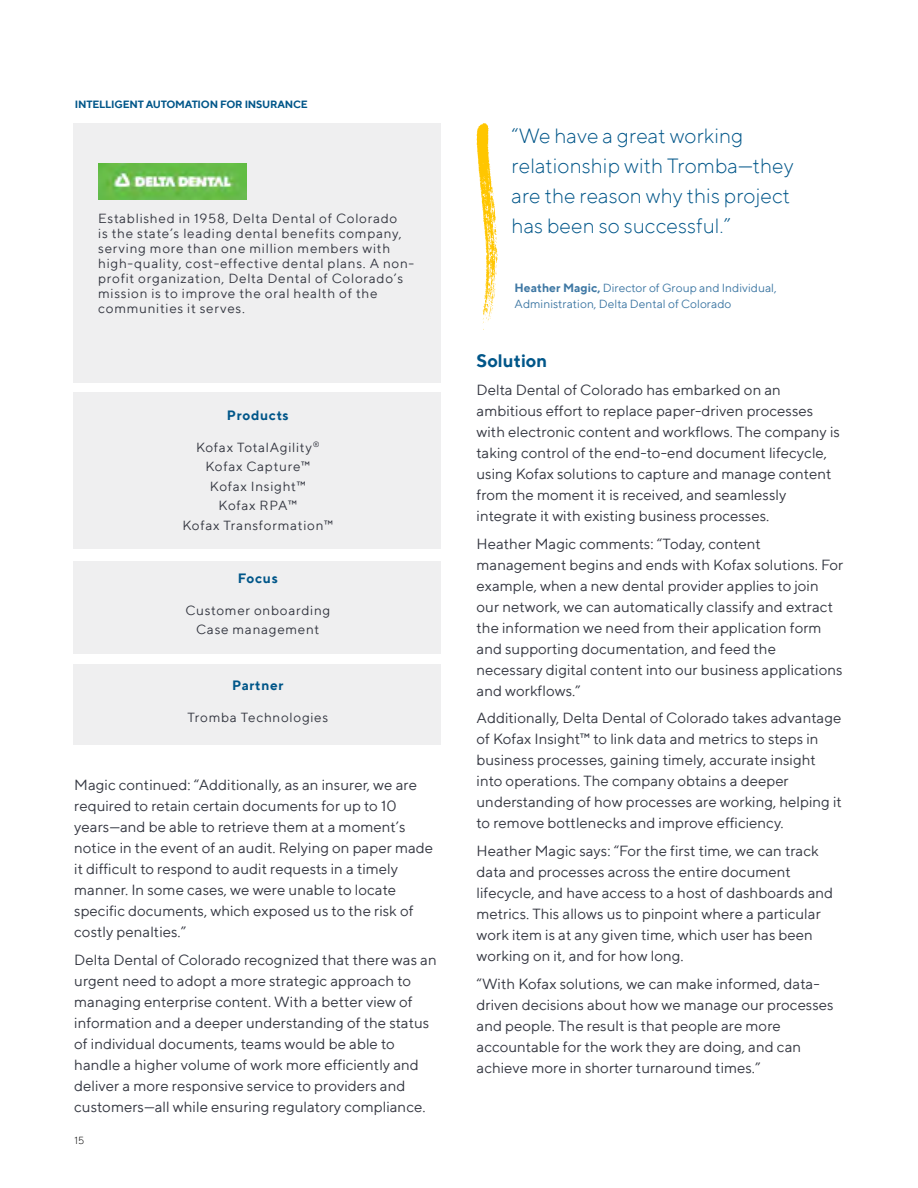
<style>
.page{position:relative;width:918px;height:1188px;background:#fff}
.page>*{position:absolute;margin:0;border:0;box-sizing:border-box;transform-origin:0 0}
.t1{font:300 21px/30px "TT Norms";color:#005689}
.t2{font:700 18px "TT Norms";color:#005689}
.t3{font:15px/21px "TT Norms";color:#343741}
.t4{font:13.5px/15px "TT Norms";letter-spacing:.05em;color:#343741;text-align:center}
.t5{font:700 13.5px "TT Norms";letter-spacing:.05em;color:#005689}
.t6{font:12px/16.5px "TT Norms";color:#3f78a4}
.t7{font:700 10.5px "TT Norms";letter-spacing:-.02em;color:#005689}
.t8{font:300 10.5px "TT Norms";color:#000}
.s1{font-weight:700}
</style>
<div class="page">
<svg style="left:476px;top:123px;width:22px;height:207px"></svg>
<div style="left:73px;top:123px;width:368px;height:259px;background:#efeff0"></div>
<div style="left:73px;top:392px;width:368px;height:157px;background:#efeff0"></div>
<div style="left:73px;top:562px;width:368px;height:92px;background:#efeff0"></div>
<div style="left:73px;top:664px;width:368px;height:81px;background:#efeff0"></div>
<img style="left:98px;top:163px;width:148px;height:37px">
<p class="t7" style="left:75px;top:98px;width:234px">INTELLIGENT AUTOMATION FOR INSURANCE</p>
<p class="t4" style="left:98px;top:210px;width:318px;text-align:left">Established in 1958, Delta Dental of Colorado<br>is the state’s leading dental benefits company, serving more than one million members with high-quality, cost-effective dental plans. A non&shy;profit organization, Delta Dental of Colorado’s mission is to improve the oral health of the communities it serves.</p>
<p class="t5" style="left:227px;top:407px;width:63px">Products</p>
<p class="t4" style="left:182px;top:437px;width:152px;line-height:19.5px">Kofax TotalAgility<sup>®<br></sup>Kofax Capture™<br>Kofax Insight™<br>Kofax RPA™<br>Kofax Transformation™</p>
<p class="t5" style="left:238px;top:570px;width:42px">Focus</p>
<p class="t4" style="left:185px;top:600px;width:146px;line-height:19.5px">Customer onboarding<br>Case management</p>
<p class="t5" style="left:232px;top:677px;width:53px">Partner</p>
<p class="t4" style="left:187px;top:709px;width:142px">Tromba Technologies</p>
<p class="t3" style="left:74px;top:774px;width:360px">Magic continued: “Additionally, as an insurer, we are required to retain certain documents for up to 10 years—and be able to retrieve them at a moment’s notice in the event of an audit. Relying on paper made it difficult to respond to audit requests in a timely manner. In some cases, we were unable to locate specific documents, which exposed us to the risk of costly penalties.”</p>
<p class="t3" style="left:74px;top:949px;width:364px">Delta Dental of Colorado recognized that there was an urgent need to adopt a more strategic approach to managing enterprise content. With a better view of information and a deeper understanding of the status of individual documents, teams would be able to handle a higher volume of work more efficiently and deliver a more responsive service to providers and customers—all while ensuring regulatory compliance.</p>
<p class="t8" style="left:75px;top:1134px;width:11px">15</p>
<h1 class="t1" style="left:512px;top:120px;width:284px">“We have a great working relationship with Tromba—they are the reason why this project has been so successful.”</h1>
<p class="t6" style="left:515px;top:279px;width:264px"><span class="s1">Heather Magic,</span> Director of Group and Individual,<br>Administration, Delta Dental of Colorado</p>
<p class="t2" style="left:477px;top:350px;width:72px">Solution</p>
<p class="t3" style="left:477px;top:379px;width:365px">Delta Dental of Colorado has embarked on an ambitious effort to replace paper-driven processes with electronic content and workflows. The company is taking control of the end-to-end document lifecycle, using Kofax solutions to capture and manage content from the moment it is received, and seamlessly integrate it with existing business processes.</p>
<p class="t3" style="left:477px;top:533px;width:368px">Heather Magic comments: “Today, content management begins and ends with Kofax solutions. For example, when a new dental provider applies to join our network, we can automatically classify and extract the information we need from their application form and supporting documentation, and feed the necessary digital content into our business applications and workflows.”</p>
<p class="t3" style="left:477px;top:707px;width:367px">Additionally, Delta Dental of Colorado takes advantage of Kofax Insight™ to link data and metrics to steps in business processes, gaining timely, accurate insight into operations. The company obtains a deeper understanding of how processes are working, helping it to remove bottlenecks and improve efficiency.</p>
<p class="t3" style="left:477px;top:840px;width:358px">Heather Magic says: “For the first time, we can track data and processes across the entire document lifecycle, and have access to a host of dashboards and metrics. This allows us to pinpoint where a particular work item is at any given time, which user has been working on it, and for how long.</p>
<p class="t3" style="left:477px;top:973px;width:359px">“With Kofax solutions, we can make informed, data&shy;driven decisions about how we manage our processes and people. The result is that people are more accountable for the work they are doing, and can achieve more in shorter turnaround times.”</p>
</div>
